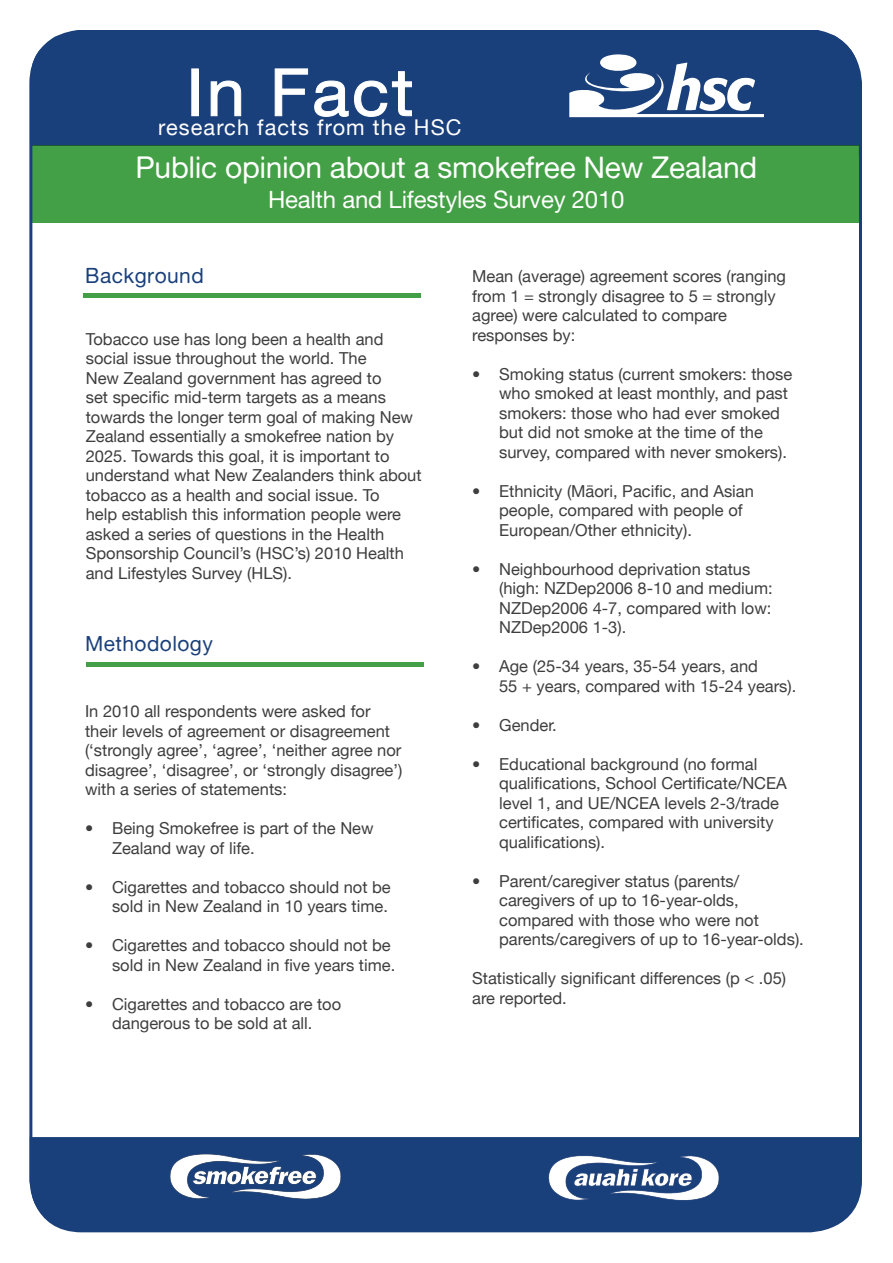
<style>
.page{position:relative;width:893px;height:1263px;background:#fff}
.page>*{position:absolute;margin:0;border:0;box-sizing:border-box;transform-origin:0 0}
.t1{font:65.55px "Helvetica Neue";letter-spacing:.04em;color:#fff;scale:1.05 1}
.t2{font:30px "Alte Haas Grotesk";letter-spacing:-.01em;color:#fff}
.t3{font:24px "Alte Haas Grotesk";letter-spacing:-.01em;color:#fff}
.t4{font:21.75px "Helvetica Neue";letter-spacing:.05em;color:#fff}
.body{font:21px "Alte Haas Grotesk";letter-spacing:.02em;color:#1a407b}
.body-2{font:16.5px/19.5px "Helvetica Neue";color:#3e3e3f}
</style>
<div class="page">
<div style="left:32px;top:145px;width:828px;height:78px;background:#44a046"></div>
<div style="left:82px;top:30px;width:726px;height:116px;background:#1a407b"></div>
<div style="left:81px;top:1137px;width:728px;height:91px;background:#1a407b"></div>
<svg style="left:30px;top:30px;width:52px;height:116px;background:#2e5085"></svg>
<svg style="left:569px;top:54px;width:195px;height:63px"></svg>
<svg style="left:33px;top:1137px;width:48px;height:94px;background:#2c4f85"></svg>
<svg style="left:809px;top:1137px;width:53px;height:96px;background:#34568a"></svg>
<svg style="left:808px;top:30px;width:50px;height:116px;background:#2a4d83"></svg>
<div style="left:84px;top:293px;width:337px;height:5px;background:#44a046"></div>
<div style="left:191px;top:69px;width:8px;height:47px;border:1px solid #fff"></div>
<svg style="left:210px;top:80px;width:31px;height:36px"></svg>
<svg style="left:274px;top:68px;width:34px;height:48px;background:#36578b"></svg>
<svg style="left:314px;top:71px;width:98px;height:46px;background:#35568a"></svg>
<hr style="left:87px;top:662px;width:337px;height:4px;background:#44a046">
<img style="left:165px;top:1147px;width:182px;height:58px">
<img style="left:543px;top:1148px;width:182px;height:58px">
<p class="t1" style="left:186px;top:53px;width:218px">In Fact</p>
<p class="t4" style="left:158px;top:114px;width:305px">research facts from the HSC</p>
<p class="t2" style="left:135px;top:150px;width:623px">Public opinion about a smokefree New Zealand</p>
<p class="t3" style="left:268px;top:185px;width:358px">Health and Lifestyles Survey 2010</p>
<p class="body" style="left:85px;top:263px;width:120px">Background</p>
<p class="body-2" style="left:86px;top:329px;width:337px">Tobacco use has long been a health and social issue throughout the world. The<br>New Zealand government has agreed to<br>set specific mid-term targets as a means towards the longer term goal of making New Zealand essentially a smokefree nation by 2025. Towards this goal, it is important to understand what New Zealanders think about tobacco as a health and social issue. To<br>help establish this information people were asked a series of questions in the Health Sponsorship Council’s (HSC’s) 2010 Health and Lifestyles Survey (HLS).</p>
<p class="body" style="left:85px;top:631px;width:129px">Methodology</p>
<p class="body-2" style="left:85px;top:702px;width:319px">In 2010 all respondents were asked for their levels of agreement or disagreement (‘strongly agree’, ‘agree’, ‘neither agree nor disagree’, ‘disagree’, or ‘strongly disagree’) with a series of statements:</p>
<p class="body-2" style="left:112px;top:819px;width:263px;text-indent:-27px">• Being Smokefree is part of the New<br>Zealand way of life.</p>
<p class="body-2" style="left:85px;top:877px;width:307px;text-align:right">• Cigarettes and tobacco should not be sold in New Zealand in 10 years time.</p>
<p class="body-2" style="left:85px;top:936px;width:312px;text-align:right">• Cigarettes and tobacco should not be sold in New Zealand in five years time.</p>
<p class="body-2" style="left:85px;top:994px;width:258px;text-align:center">• Cigarettes and tobacco are too dangerous to be sold at all.</p>
<p class="body-2" style="left:472px;top:266px;width:315px">Mean (average) agreement scores (ranging from 1 = strongly disagree to 5 = strongly agree) were calculated to compare responses by:</p>
<p class="body-2" style="left:499px;top:364px;width:295px;text-indent:-27px">• Smoking status (current smokers: those who smoked at least monthly, and past smokers: those who had ever smoked but did not smoke at the time of the survey, compared with never smokers).</p>
<p class="body-2" style="left:499px;top:481px;width:256px;text-indent:-27px">• Ethnicity (Maori, Pacific, and Asian people, compared with people of<br>European/Other ethnicity).</p>
<p class="body-2" style="left:499px;top:559px;width:275px;text-indent:-27px">• Neighbourhood deprivation status (high: NZDep2006 8-10 and medium:<br>NZDep2006 4-7, compared with low:<br>NZDep2006 1-3).</p>
<p class="body-2" style="left:499px;top:656px;width:299px;text-indent:-27px">• Age (25-34 years, 35-54 years, and<br>55 + years, compared with 15-24 years).</p>
<p class="body-2" style="left:472px;top:715px;width:86px">• Gender.</p>
<p class="body-2" style="left:499px;top:754px;width:289px;text-indent:-27px">• Educational background (no formal qualifications, School Certificate/NCEA level 1, and UE/NCEA levels 2-3/trade certificates, compared with university qualifications).</p>
<p class="body-2" style="left:499px;top:871px;width:306px;text-indent:-27px">• Parent/caregiver status (parents/ caregivers of up to 16-year-olds, compared with those who were not parents/caregivers of up to 16-year-olds).</p>
<p class="body-2" style="left:472px;top:968px;width:315px">Statistically significant differences (p &lt; .05) are reported.</p>
</div>
